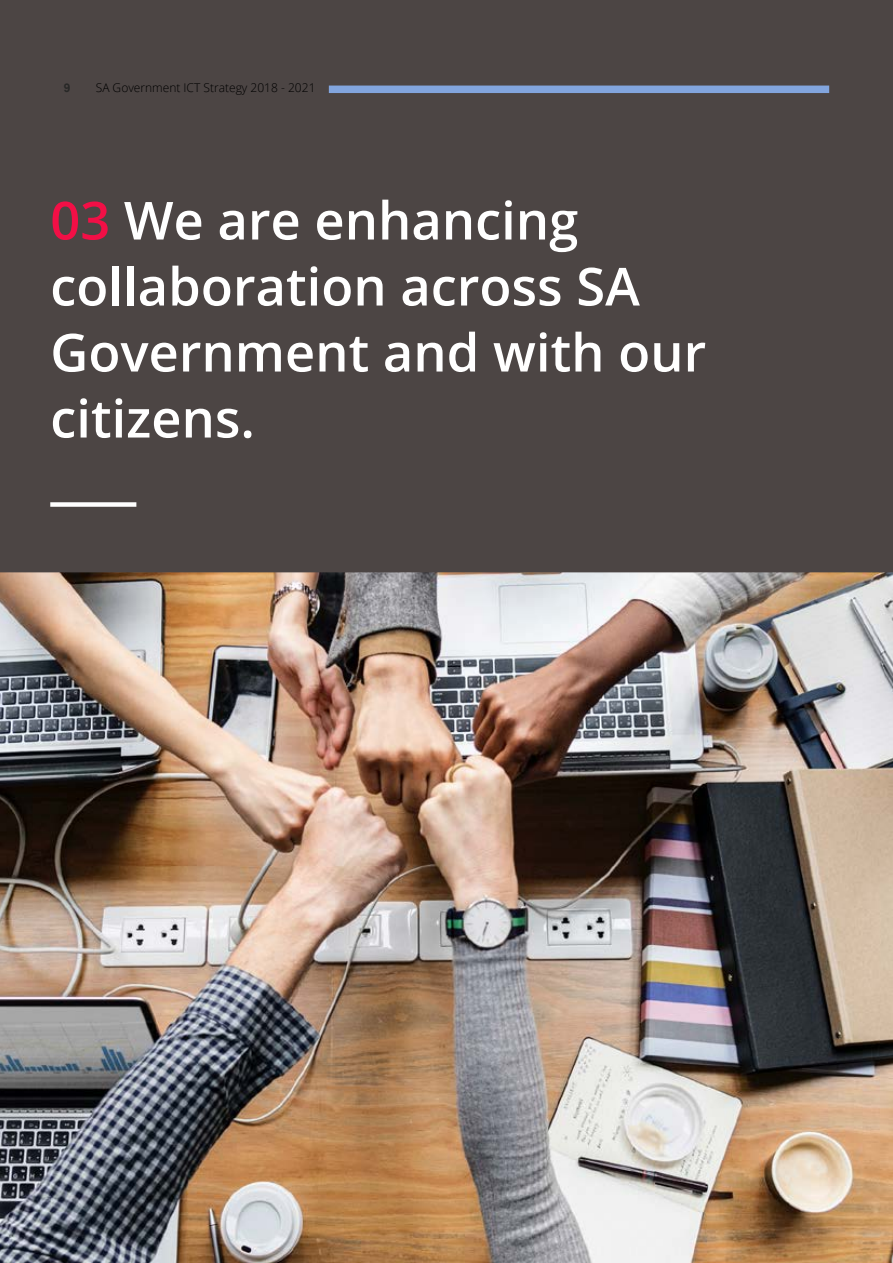
<style>
.page{position:relative;width:893px;height:1263px;background:#fff}
.page>*{position:absolute;margin:0;border:0;box-sizing:border-box;transform-origin:0 0}
.t1{font:600 52.5px/66px "Open Sans";color:#fff}
.t2{font:300 12px "Open Sans";color:#000}
.t3{font:700 12px "Arial";color:#282827}
.s1{color:#f20f46}
</style>
<div class="page">
<img style="left:0;top:572px;width:893px;height:691px">
<div style="left:0;top:0;width:893px;height:572px;background:#4c4544"></div>
<div style="left:50px;top:502px;width:86px;height:5px;background:#fff"></div>
<div style="left:329px;top:86px;width:500px;height:7px;background:#82a5de"></div>
<p class="t3" style="left:64px;top:80px;width:8px">9</p>
<p class="t2" style="left:96px;top:80px;width:221px">SA Government ICT Strategy 2018 - 2021</p>
<p class="t1" style="left:50px;top:186px;width:657px"><span class="s1">03</span> We are enhancing collaboration across SA<br>Government and with our citizens.</p>
</div>
